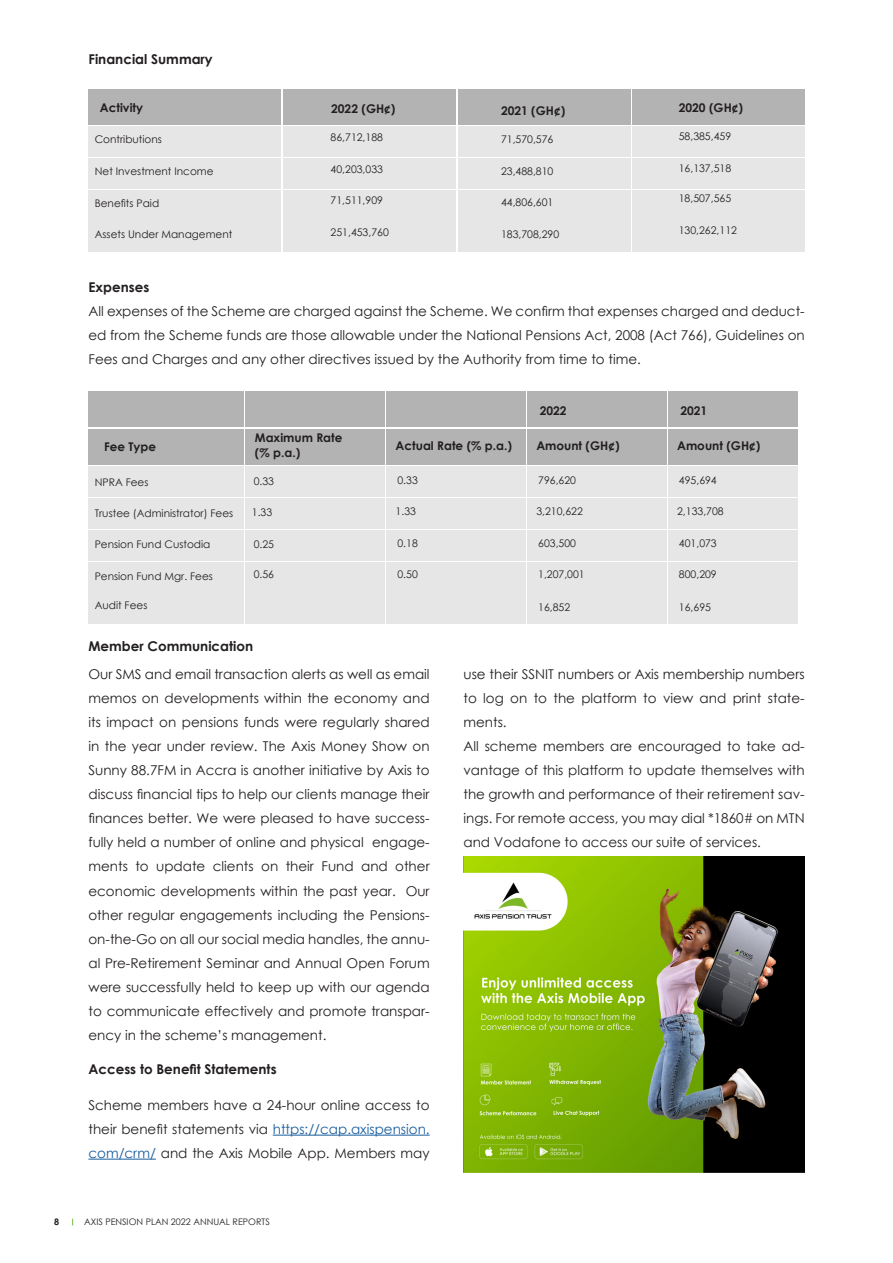
<style>
.page{position:relative;width:893px;height:1263px;background:#fff}
.page>*{position:absolute;margin:0;border:0;box-sizing:border-box;transform-origin:0 0}
.t1{font:13.5px/24px "Century Gothic";color:#231f20;text-align:justify}
.t2{font:700 13.5px "Century Gothic";color:#231f20}
.t3{font:700 12px "Century Gothic";color:#231f20}
.t4{font:10.5px "Century Gothic";color:#231f20}
.t5{font:9px "Century Gothic";color:#231f20}
.t6{font:700 9px "Century Gothic";color:#231f20}
.s1{color:#175d9e}
</style>
<div class="page">
<div style="left:89px;top:89px;width:192px;height:36px;background:#b3b3b3"></div>
<div style="left:89px;top:126px;width:192px;height:30px;background:#e6e6e6"></div>
<div style="left:89px;top:158px;width:192px;height:30px;background:#e6e6e6"></div>
<div style="left:89px;top:190px;width:192px;height:30px;background:#e6e6e6"></div>
<div style="left:89px;top:222px;width:192px;height:30px;background:#e6e6e6"></div>
<div style="left:283px;top:126px;width:173px;height:30px;background:#e6e6e6"></div>
<div style="left:458px;top:126px;width:172px;height:30px;background:#e6e6e6"></div>
<div style="left:632px;top:126px;width:173px;height:30px;background:#e6e6e6"></div>
<div style="left:283px;top:158px;width:173px;height:30px;background:#e6e6e6"></div>
<div style="left:458px;top:158px;width:172px;height:30px;background:#e6e6e6"></div>
<div style="left:632px;top:158px;width:173px;height:30px;background:#e6e6e6"></div>
<div style="left:283px;top:190px;width:173px;height:30px;background:#e6e6e6"></div>
<div style="left:458px;top:190px;width:172px;height:30px;background:#e6e6e6"></div>
<div style="left:632px;top:190px;width:173px;height:30px;background:#e6e6e6"></div>
<div style="left:283px;top:222px;width:173px;height:30px;background:#e6e6e6"></div>
<div style="left:458px;top:222px;width:172px;height:30px;background:#e6e6e6"></div>
<div style="left:632px;top:222px;width:173px;height:30px;background:#e6e6e6"></div>
<div style="left:283px;top:89px;width:173px;height:36px;background:#b3b3b3"></div>
<div style="left:458px;top:89px;width:172px;height:36px;background:#b3b3b3"></div>
<div style="left:632px;top:89px;width:173px;height:36px;background:#b3b3b3"></div>
<div style="left:88px;top:392px;width:156px;height:35px;background:#b3b3b3"></div>
<div style="left:88px;top:429px;width:156px;height:36px;background:#b3b3b3"></div>
<div style="left:88px;top:467px;width:156px;height:30px;background:#e6e6e6"></div>
<div style="left:246px;top:467px;width:139px;height:30px;background:#e6e6e6"></div>
<div style="left:386px;top:467px;width:139px;height:30px;background:#e6e6e6"></div>
<div style="left:527px;top:467px;width:139px;height:30px;background:#e6e6e6"></div>
<div style="left:668px;top:467px;width:130px;height:30px;background:#e6e6e6"></div>
<div style="left:88px;top:498px;width:156px;height:30px;background:#e6e6e6"></div>
<div style="left:246px;top:498px;width:139px;height:30px;background:#e6e6e6"></div>
<div style="left:386px;top:498px;width:139px;height:30px;background:#e6e6e6"></div>
<div style="left:527px;top:498px;width:139px;height:30px;background:#e6e6e6"></div>
<div style="left:668px;top:498px;width:130px;height:30px;background:#e6e6e6"></div>
<div style="left:88px;top:530px;width:156px;height:30px;background:#e6e6e6"></div>
<div style="left:246px;top:530px;width:139px;height:30px;background:#e6e6e6"></div>
<div style="left:386px;top:530px;width:139px;height:30px;background:#e6e6e6"></div>
<div style="left:527px;top:530px;width:139px;height:30px;background:#e6e6e6"></div>
<div style="left:668px;top:530px;width:130px;height:30px;background:#e6e6e6"></div>
<div style="left:88px;top:562px;width:156px;height:30px;background:#e6e6e6"></div>
<div style="left:246px;top:562px;width:139px;height:30px;background:#e6e6e6"></div>
<div style="left:386px;top:562px;width:139px;height:30px;background:#e6e6e6"></div>
<div style="left:527px;top:562px;width:139px;height:30px;background:#e6e6e6"></div>
<div style="left:668px;top:562px;width:130px;height:30px;background:#e6e6e6"></div>
<div style="left:88px;top:594px;width:156px;height:30px;background:#e6e6e6"></div>
<div style="left:246px;top:594px;width:139px;height:30px;background:#e6e6e6"></div>
<div style="left:386px;top:594px;width:139px;height:30px;background:#e6e6e6"></div>
<div style="left:527px;top:594px;width:139px;height:30px;background:#e6e6e6"></div>
<div style="left:668px;top:594px;width:130px;height:30px;background:#e6e6e6"></div>
<div style="left:246px;top:392px;width:139px;height:35px;background:#b3b3b3"></div>
<div style="left:386px;top:392px;width:139px;height:35px;background:#b3b3b3"></div>
<div style="left:246px;top:429px;width:139px;height:36px;background:#b3b3b3"></div>
<div style="left:386px;top:429px;width:139px;height:36px;background:#b3b3b3"></div>
<div style="left:527px;top:429px;width:139px;height:36px;background:#b3b3b3"></div>
<div style="left:668px;top:429px;width:130px;height:36px;background:#b3b3b3"></div>
<div style="left:527px;top:392px;width:139px;height:35px;background:#b3b3b3"></div>
<div style="left:668px;top:392px;width:130px;height:35px;background:#b3b3b3"></div>
<hr style="left:273px;top:1135px;width:157px;height:1px;background:#175d9e">
<hr style="left:88px;top:1159px;width:68px;height:1px;background:#175d9e">
<img style="left:463px;top:857px;width:342px;height:316px">
<p class="t2" style="left:89px;top:49px;width:126px">Financial Summary</p>
<p class="t3" style="left:100px;top:98px;width:45px">Activity</p>
<p class="t3" style="left:331px;top:100px;width:66px">2022 (GH¢)</p>
<p class="t3" style="left:501px;top:102px;width:66px">2021 (GH¢)</p>
<p class="t3" style="left:679px;top:98px;width:66px">2020 (GH¢)</p>
<p class="t4" style="left:95px;top:132px;width:69px">Contributions</p>
<p class="t4" style="left:95px;top:164px;width:120px">Net Investment Income</p>
<p class="t4" style="left:95px;top:195px;width:66px">Benefits Paid</p>
<p class="t4" style="left:95px;top:227px;width:139px">Assets Under Management</p>
<p class="t4" style="left:331px;top:130px;width:54px">86,712,188</p>
<p class="t4" style="left:501px;top:132px;width:54px">71,570,576</p>
<p class="t4" style="left:679px;top:128px;width:54px">58,385,459</p>
<p class="t4" style="left:331px;top:162px;width:54px">40,203,033</p>
<p class="t4" style="left:501px;top:164px;width:54px">23,488,810</p>
<p class="t4" style="left:679px;top:160px;width:54px">16,137,518</p>
<p class="t4" style="left:331px;top:193px;width:54px">71,511,909</p>
<p class="t4" style="left:501px;top:195px;width:54px">44,806,601</p>
<p class="t4" style="left:679px;top:191px;width:54px">18,507,565</p>
<p class="t4" style="left:331px;top:224px;width:60px">251,453,760</p>
<p class="t4" style="left:501px;top:226px;width:60px">183,708,290</p>
<p class="t4" style="left:679px;top:223px;width:60px">130,262,112</p>
<p class="t2" style="left:89px;top:277px;width:62px">Expenses</p>
<p class="t1" style="left:89px;top:299px;width:718px">All expenses of the Scheme are charged against the Scheme. We confirm that expenses charged and deduct&shy;ed from the Scheme funds are those allowable under the National Pensions Act, 2008 (Act 766), Guidelines on Fees and Charges and any other directives issued by the Authority from time to time.</p>
<p class="t3" style="left:104px;top:437px;width:54px">Fee Type</p>
<p class="t3" style="left:255px;top:429px;width:89px">Maximum Rate</p>
<p class="t3" style="left:255px;top:443px;width:47px">(% p.a.)</p>
<p class="t3" style="left:540px;top:402px;width:28px">2022</p>
<p class="t3" style="left:680px;top:402px;width:28px">2021</p>
<p class="t3" style="left:396px;top:436px;width:118px">Actual Rate (% p.a.)</p>
<p class="t3" style="left:536px;top:436px;width:85px">Amount (GH¢)</p>
<p class="t3" style="left:677px;top:436px;width:85px">Amount (GH¢)</p>
<p class="t4" style="left:95px;top:475px;width:55px">NPRA Fees</p>
<p class="t4" style="left:254px;top:473px;width:22px">0.33</p>
<p class="t4" style="left:397px;top:473px;width:22px">0.33</p>
<p class="t4" style="left:538px;top:473px;width:39px">796,620</p>
<p class="t4" style="left:679px;top:473px;width:39px">495,694</p>
<p class="t4" style="left:252px;top:504px;width:22px">1.33</p>
<p class="t4" style="left:396px;top:504px;width:22px">1.33</p>
<p class="t4" style="left:536px;top:504px;width:48px">3,210,622</p>
<p class="t4" style="left:677px;top:504px;width:48px">2,133,708</p>
<p class="t4" style="left:254px;top:537px;width:22px">0.25</p>
<p class="t4" style="left:397px;top:536px;width:22px">0.18</p>
<p class="t4" style="left:538px;top:536px;width:39px">603,500</p>
<p class="t4" style="left:679px;top:536px;width:39px">401,073</p>
<p class="t4" style="left:254px;top:567px;width:22px">0.56</p>
<p class="t4" style="left:397px;top:566px;width:22px">0.50</p>
<p class="t4" style="left:538px;top:566px;width:48px">1,207,001</p>
<p class="t4" style="left:538px;top:600px;width:33px">16,852</p>
<p class="t4" style="left:95px;top:506px;width:140px">Trustee (Administrator) Fees</p>
<p class="t4" style="left:95px;top:537px;width:117px">Pension Fund Custodia</p>
<p class="t4" style="left:95px;top:569px;width:120px">Pension Fund Mgr. Fees</p>
<p class="t4" style="left:95px;top:598px;width:54px">Audit Fees</p>
<p class="t2" style="left:88px;top:636px;width:166px">Member Communication</p>
<p class="t4" style="left:679px;top:566px;width:39px">800,209</p>
<p class="t4" style="left:679px;top:600px;width:33px">16,695</p>
<p class="t1" style="left:88px;top:662px;width:343px">Our SMS and email transaction alerts as well as email memos on developments within the economy and its impact on pensions funds were regularly shared in the year under review. The Axis Money Show on Sunny 88.7FM in Accra is another initiative by Axis to discuss financial tips to help our clients manage their finances better. We were pleased to have success&shy;fully held a number of online and physical engage&shy;ments to update clients on their Fund and other economic developments within the past year. Our other regular engagements including the Pensions&shy;on-the-Go on all our social media handles, the annu&shy;al Pre-Retirement Seminar and Annual Open Forum were successfully held to keep up with our agenda to communicate effectively and promote transpar&shy;ency in the scheme’s management.</p>
<p class="t2" style="left:88px;top:1059px;width:190px">Access to Benefit Statements</p>
<p class="t1" style="left:88px;top:1093px;width:343px">Scheme members have a 24-hour online access to their benefit statements via <span class="s1">https://cap.axispension. com/crm/</span> and the Axis Mobile App. Members may</p>
<p class="t6" style="left:54px;top:1214px;width:7px">8</p>
<p class="t5" style="left:84px;top:1215px;width:187px">AXIS PENSION PLAN 2022 ANNUAL REPORTS</p>
<p class="t1" style="left:463px;top:662px;width:343px">use their SSNIT numbers or Axis membership numbers to log on to the platform to view and print state&shy;ments.</p>
<p class="t1" style="left:463px;top:734px;width:343px">All scheme members are encouraged to take ad&shy;vantage of this platform to update themselves with the growth and performance of their retirement sav&shy;ings. For remote access, you may dial *1860# on MTN and Vodafone to access our suite of services.</p>
</div>
